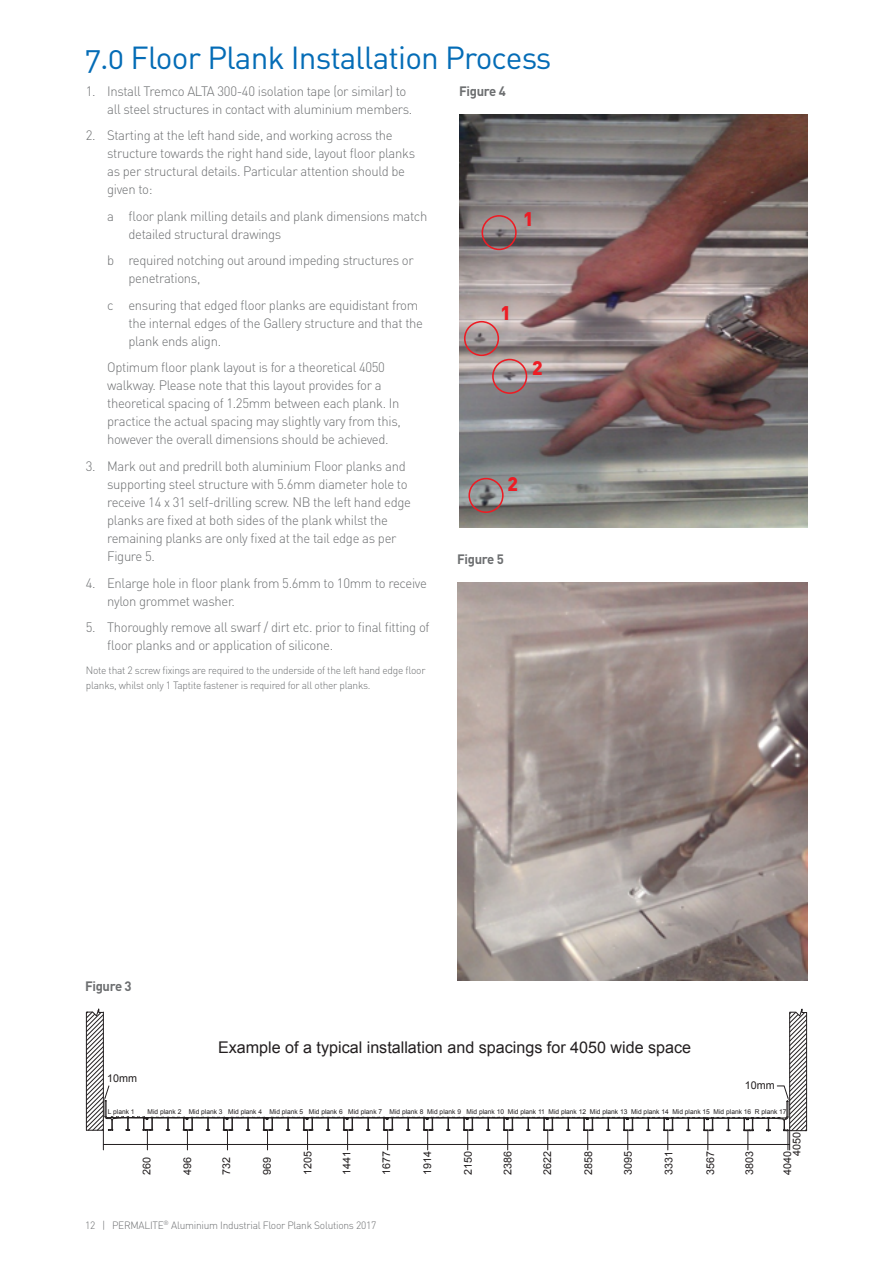
<style>
.page{position:relative;width:893px;height:1263px;background:#fff}
.page>*{position:absolute;margin:0;border:0;box-sizing:border-box;transform-origin:0 0}
.t1{font:31.5px "DIN Regular Alternate";letter-spacing:-.025em;color:#046cb6}
.t2{font:900 19.5px "DIN";color:#ed1c24}
.t3{font:16.05px "Arial";color:#231f20}
.t4{font:300 13.5px/18px "DIN";letter-spacing:-.025em;color:#6d6f71}
.t5{font:700 13.5px "DIN";letter-spacing:-.025em;color:#6d6f71}
.t6{font:10.8px/9.4px "Arial";color:#231f20}
.t7{font:300 10.5px/15px "DIN";letter-spacing:-.025em;color:#6d6f71}
.t8{font:6.6px "Arial";color:#231f20}
</style>
<div class="page">
<img style="left:459px;top:115px;width:349px;height:412px">
<svg style="left:85px;top:1008px;width:723px;height:142px"></svg>
<img style="left:457px;top:582px;width:351px;height:398px">
<div style="left:481px;top:215px;width:36px;height:35px;border:2px solid #ed1c24;border-radius:50%"></div>
<div style="left:464px;top:321px;width:35px;height:35px;border:2px solid #ed1c24;border-radius:50%"></div>
<div style="left:468px;top:478px;width:36px;height:35px;border:2px solid #ed1c24;border-radius:50%"></div>
<div style="left:492px;top:359px;width:35px;height:35px;border:2px solid #ed1c24;border-radius:50%"></div>
<h1 class="t1" style="left:85px;top:38px;width:468px">7.0 Floor Plank Installation Process</h1>
<p class="t4" style="left:107px;top:82px;width:307px;text-indent:-21px">1. Install Tremco ALTA 300-40 isolation tape (or similar) to all steel structures in contact with aluminium members.</p>
<p class="t4" style="left:107px;top:126px;width:309px;text-indent:-21px">2. Starting at the left hand side, and working across the structure towards the right hand side, layout floor planks as per structural details. Particular attention should be given to:</p>
<p class="t4" style="left:128px;top:207px;width:300px;text-indent:-21px">a floor plank milling details and plank dimensions match detailed structural drawings</p>
<p class="t4" style="left:128px;top:251px;width:287px;text-indent:-21px">b required notching out around impeding structures or penetrations,</p>
<p class="t4" style="left:128px;top:296px;width:296px;text-indent:-21px">c ensuring that edged floor planks are equidistant from the internal edges of the Gallery structure and that the plank ends align.</p>
<p class="t4" style="left:107px;top:358px;width:295px">Optimum floor plank layout is for a theoretical 4050 walkway. Please note that this layout provides for a theoretical spacing of 1.25mm between each plank. In practice the actual spacing may slightly vary from this, however the overall dimensions should be achieved.</p>
<p class="t4" style="left:107px;top:457px;width:305px;text-indent:-21px">3. Mark out and predrill both aluminium Floor planks and supporting steel structure with 5.6mm diameter hole to receive 14 x 31 self-drilling screw. NB the left hand edge planks are fixed at both sides of the plank whilst the remaining planks are only fixed at the tail edge as per Figure 5.</p>
<p class="t4" style="left:107px;top:573px;width:321px;text-indent:-21px">4. Enlarge hole in floor plank from 5.6mm to 10mm to receive nylon grommet washer.</p>
<p class="t4" style="left:107px;top:618px;width:324px;text-indent:-21px">5. Thoroughly remove all swarf / dirt etc. prior to final fitting of floor planks and or application of silicone.</p>
<p class="t7" style="left:86px;top:662px;width:341px">Note that 2 screw fixings are required to the underside of the left hand edge floor planks, whilst only 1 Taptite fastener is required for all other planks.</p>
<p class="t5" style="left:459px;top:83px;width:48px">Figure 4</p>
<h2 class="t2" style="left:523px;top:206px;width:12px">1</h2>
<h2 class="t2" style="left:500px;top:300px;width:12px">1</h2>
<h2 class="t2" style="left:532px;top:355px;width:12px">2</h2>
<h2 class="t2" style="left:507px;top:471px;width:12px">2</h2>
<p class="t5" style="left:457px;top:550px;width:48px">Figure 5</p>
<p class="t5" style="left:85px;top:978px;width:48px">Figure 3</p>
<p class="t6" style="left:107px;top:1073px;width:31px">10mm</p>
<p class="t3" style="left:218px;top:1037px;width:475px">Example of a typical installation and spacings for 4050 wide space</p>
<p class="t6" style="left:745px;top:1080px;width:31px">10mm</p>
<p class="t8" style="left:108px;top:1107px;width:28px">L plank 1</p>
<p class="t8" style="left:147px;top:1107px;width:641px">Mid plank 2 Mid plank 3 Mid plank 4 Mid plank 5 Mid plank 6 Mid plank 7 Mid plank 8 Mid plank 9 Mid plank 10 Mid plank 11 Mid plank 12 Mid plank 13 Mid plank 14 Mid plank 15 Mid plank 16 R plank 17</p>
<p class="t6" style="left:142px;top:1174px;width:19px;rotate:-90deg">260</p>
<p class="t6" style="left:183px;top:1174px;width:19px;rotate:-90deg">496</p>
<p class="t6" style="left:222px;top:1174px;width:19px;rotate:-90deg">732</p>
<p class="t6" style="left:262px;top:1174px;width:19px;rotate:-90deg">969</p>
<p class="t6" style="left:303px;top:1174px;width:25px;rotate:-90deg">1205</p>
<p class="t6" style="left:342px;top:1174px;width:25px;rotate:-90deg">1441</p>
<p class="t6" style="left:382px;top:1174px;width:25px;rotate:-90deg">1677</p>
<p class="t6" style="left:423px;top:1174px;width:25px;rotate:-90deg">1914</p>
<p class="t6" style="left:463px;top:1174px;width:25px;rotate:-90deg">2150</p>
<p class="t6" style="left:503px;top:1174px;width:25px;rotate:-90deg">2386</p>
<p class="t6" style="left:543px;top:1174px;width:25px;rotate:-90deg">2622</p>
<p class="t6" style="left:584px;top:1174px;width:25px;rotate:-90deg">2858</p>
<p class="t6" style="left:623px;top:1174px;width:25px;rotate:-90deg">3095</p>
<p class="t6" style="left:664px;top:1174px;width:25px;rotate:-90deg">3331</p>
<p class="t6" style="left:706px;top:1174px;width:25px;rotate:-90deg">3567</p>
<p class="t6" style="left:745px;top:1174px;width:25px;rotate:-90deg">3803</p>
<p class="t7" style="left:85px;top:1217px;width:293px">12 | PERMALITE<sup>®</sup> Aluminium Industrial Floor Plank Solutions 2017</p>
<p class="t6" style="left:783px;top:1156px;width:25px;text-indent:-18px;rotate:-90deg">4040<br>4050</p>
</div>
